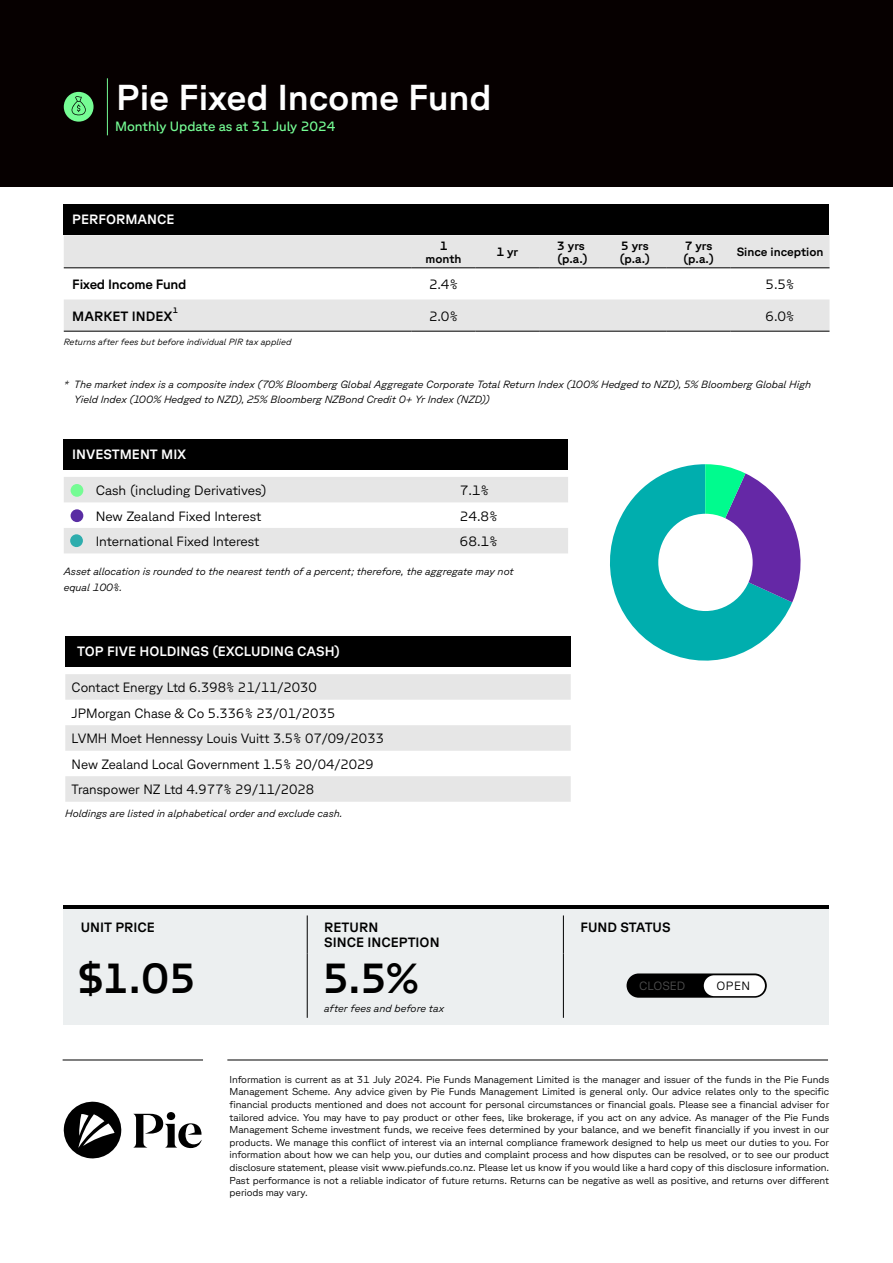
<style>
.page{position:relative;width:893px;height:1263px;background:#fff}
.page>*{position:absolute;margin:0;border:0;box-sizing:border-box;transform-origin:0 0}
.Performance_summary_table{font:500 42px "GT Planar";color:#000}
.t1{font:500 36px "GT Planar";color:#fff}
.Body_Text{font:300 13.5px "GT Planar";color:#000}
.Body_Text-2{font:500 13.5px/15px "GT Planar";color:#000}
.Body_Text-3{font:500 13.5px "GT Planar";color:#fff}
.t2{font:13.5px "GT Planar";letter-spacing:-.005em;color:#75fc94}
.Body_Text-4{font:500 12px/13.5px "GT Planar";letter-spacing:-.005em;color:#000}
.Performance_summary_table-2{font:300 12px "GT Planar";letter-spacing:-.005em;color:#4d4d4d}
.Performance_summary_table-3{font:300 12px "GT Planar";color:#000}
.body_copy{font:300 10.5px/15.6px "GT Planar Italic 15";color:#000}
.Performance_summary_table-4{font:300 10.5px "GT Planar Italic 15";letter-spacing:.005em;color:#000}
.body_copy-2{font:300 10.05px/12.6px "GT Planar";letter-spacing:-.005em;color:#000;text-align:justify}
.body_copy-3{font:300 9px "GT Planar Italic 15";letter-spacing:.005em;color:#000}
.Body_Text-5{font:500 7.8px "GT Planar";color:#000}
</style>
<div class="page">
<div style="left:0;top:0;width:893px;height:187px;background:#060000"></div>
<hr style="left:107px;top:78px;width:1px;height:57px;background:#75fc94">
<div style="left:64px;top:92px;width:30px;height:30px;background:#75fc94;border-radius:50%"></div>
<svg style="left:72px;top:96px;width:14px;height:19px"></svg>
<div style="left:64px;top:908px;width:765px;height:116px;background:#eceff0"></div>
<div style="left:65px;top:636px;width:506px;height:31px;background:#000"></div>
<svg style="left:65px;top:674px;width:506px;height:128px;fill:#e6e6e6"></svg>
<svg style="left:64px;top:235px;width:765px;height:96px;fill:#e6e6e6"></svg>
<hr style="left:64px;top:331px;width:348px;height:1px;background:#000">
<hr style="left:412px;top:331px;width:63px;height:1px;background:#000">
<hr style="left:475px;top:331px;width:64px;height:1px;background:#000">
<hr style="left:539px;top:331px;width:64px;height:1px;background:#000">
<hr style="left:603px;top:331px;width:64px;height:1px;background:#000">
<hr style="left:667px;top:331px;width:63px;height:1px;background:#000">
<hr style="left:730px;top:331px;width:99px;height:1px;background:#000">
<hr style="left:64px;top:268px;width:348px;height:1px;background:#000">
<hr style="left:412px;top:268px;width:63px;height:1px;background:#000">
<hr style="left:475px;top:268px;width:64px;height:1px;background:#000">
<hr style="left:539px;top:268px;width:64px;height:1px;background:#000">
<hr style="left:603px;top:268px;width:64px;height:1px;background:#000">
<hr style="left:667px;top:268px;width:63px;height:1px;background:#000">
<hr style="left:730px;top:268px;width:99px;height:1px;background:#000">
<div style="left:64px;top:439px;width:504px;height:31px;background:#000"></div>
<svg style="left:64px;top:477px;width:504px;height:76px"></svg>
<div style="left:70px;top:534px;width:13px;height:13px;background:#2eadad;border-radius:50%"></div>
<div style="left:64px;top:205px;width:765px;height:30px;background:#000"></div>
<svg style="left:610px;top:464px;width:191px;height:197px"></svg>
<div style="left:658px;top:514px;width:95px;height:97px;background:#fff;border-radius:50%"></div>
<hr style="left:64px;top:905px;width:765px;height:3px;background:#000">
<hr style="left:307px;top:915px;width:1px;height:38px;background:#000">
<hr style="left:563px;top:915px;width:1px;height:38px;background:#000">
<hr style="left:307px;top:953px;width:1px;height:65px;background:#000">
<hr style="left:563px;top:953px;width:1px;height:65px;background:#000">
<div style="left:627px;top:973px;width:140px;height:25px;background:#000;border-radius:12px"></div>
<div style="left:704px;top:975px;width:61px;height:21px;background:#fff;border-radius:10px"></div>
<div style="left:71px;top:484px;width:12px;height:13px;background:#75fc94;border-radius:50%"></div>
<div style="left:71px;top:509px;width:12px;height:13px;background:#592da3;border-radius:50%"></div>
<hr style="left:63px;top:1059px;width:140px;height:1px;background:#000">
<hr style="left:227px;top:1059px;width:601px;height:1px;background:#000">
<svg style="left:63px;top:1101px;width:59px;height:58px"></svg>
<div style="left:167px;top:1112px;width:8px;height:8px;background:#000;border-radius:50%"></div>
<svg style="left:133px;top:1114px;width:69px;height:34px"></svg>
<p class="t1" style="left:116px;top:76px;width:377px">Pie Fixed Income Fund</p>
<h3 class="t2" style="left:115px;top:119px;width:222px">Monthly Update as at 31 July 2024</h3>
<p class="Body_Text-3" style="left:72px;top:211px;width:104px">PERFORMANCE</p>
<p class="Body_Text-4" style="left:426px;top:238px;width:37px;text-align:center">1 month</p>
<p class="Body_Text-4" style="left:496px;top:245px;width:23px">1 yr</p>
<p class="Body_Text-4" style="left:557px;top:238px;width:32px">3 yrs (p.a.)</p>
<p class="Body_Text-4" style="left:619px;top:238px;width:32px">5 yrs (p.a.)</p>
<p class="Body_Text-4" style="left:683px;top:238px;width:32px">7 yrs (p.a.)</p>
<p class="Body_Text-4" style="left:737px;top:245px;width:88px">Since inception</p>
<p class="Body_Text-2" style="left:72px;top:277px;width:116px">Fixed Income Fund</p>
<p class="Body_Text" style="left:429px;top:277px;width:30px">2.4%</p>
<p class="Body_Text" style="left:766px;top:277px;width:30px">5.5%</p>
<p class="Body_Text-2" style="left:72px;top:308px;width:102px">MARKET INDEX</p>
<p class="Body_Text-5" style="left:173px;top:306px;width:7px">1</p>
<p class="Body_Text" style="left:429px;top:308px;width:30px">2.0%</p>
<p class="Body_Text" style="left:766px;top:308px;width:30px">6.0%</p>
<p class="body_copy-3" style="left:64px;top:337px;width:229px">Returns after fees but before individual PIR tax applied</p>
<p class="body_copy" style="left:74px;top:376px;width:738px;text-indent:-10px">* The market index is a composite index (70% Bloomberg Global Aggregate Corporate Total Return Index (100% Hedged to NZD), 5% Bloomberg Global High<br>Yield Index (100% Hedged to NZD), 25% Bloomberg NZBond Credit 0+ Yr Index (NZD))</p>
<p class="Body_Text-3" style="left:72px;top:446px;width:116px">INVESTMENT MIX</p>
<p class="Body_Text" style="left:96px;top:482px;width:173px">Cash (including Derivatives)</p>
<p class="Body_Text" style="left:460px;top:482px;width:31px">7.1%</p>
<p class="Body_Text" style="left:96px;top:508px;width:167px">New Zealand Fixed Interest</p>
<p class="Body_Text" style="left:460px;top:508px;width:40px">24.8%</p>
<p class="Body_Text" style="left:96px;top:534px;width:165px">International Fixed Interest</p>
<p class="Body_Text" style="left:460px;top:534px;width:40px">68.1%</p>
<p class="body_copy" style="left:64px;top:564px;width:451px">Asset allocation is rounded to the nearest tenth of a percent; therefore, the aggregate may not equal 100%.</p>
<p class="Body_Text-3" style="left:77px;top:643px;width:265px">TOP FIVE HOLDINGS (EXCLUDING CASH)</p>
<p class="Body_Text" style="left:72px;top:680px;width:247px">Contact Energy Ltd 6.398% 21/11/2030</p>
<p class="Body_Text" style="left:72px;top:705px;width:265px">JPMorgan Chase &amp; Co 5.336% 23/01/2035</p>
<p class="Body_Text" style="left:72px;top:731px;width:314px">LVMH Moet Hennessy Louis Vuitt 3.5% 07/09/2033</p>
<p class="Body_Text" style="left:72px;top:756px;width:304px">New Zealand Local Government 1.5% 20/04/2029</p>
<p class="Body_Text" style="left:72px;top:782px;width:244px">Transpower NZ Ltd 4.977% 29/11/2028</p>
<p class="body_copy" style="left:65px;top:806px;width:279px">Holdings are listed in alphabetical order and exclude cash.</p>
<p class="Body_Text-2" style="left:81px;top:920px;width:76px">UNIT PRICE</p>
<p class="Body_Text-2" style="left:324px;top:920px;width:117px">RETURN<br>SINCE INCEPTION</p>
<p class="Body_Text-2" style="left:580px;top:920px;width:92px">FUND STATUS</p>
<p class="Performance_summary_table" style="left:78px;top:953px;width:118px">$1.05</p>
<p class="Performance_summary_table" style="left:324px;top:953px;width:96px">5.5%</p>
<p class="Performance_summary_table-4" style="left:324px;top:1002px;width:121px">after fees and before tax</p>
<p class="Performance_summary_table-2" style="left:639px;top:979px;width:48px">CLOSED</p>
<p class="Performance_summary_table-3" style="left:716px;top:979px;width:35px">OPEN</p>
<p class="body_copy-2" style="left:230px;top:1073px;width:601px">Information is current as at 31 July 2024. Pie Funds Management Limited is the manager and issuer of the funds in the Pie Funds Management Scheme. Any advice given by Pie Funds Management Limited is general only. Our advice relates only to the specific financial products mentioned and does not account for personal circumstances or financial goals. Please see a financial adviser for tailored advice. You may have to pay product or other fees, like brokerage, if you act on any advice. As manager of the Pie Funds Management Scheme investment funds, we receive fees determined by your balance, and we benefit financially if you invest in our products. We manage this conflict of interest via an internal compliance framework designed to help us meet our duties to you. For information about how we can help you, our duties and complaint process and how disputes can be resolved, or to see our product disclosure statement, please visit www.piefunds.co.nz. Please let us know if you would like a hard copy of this disclosure information.<br>Past performance is not a reliable indicator of future returns. Returns can be negative as well as positive, and returns over different periods may vary.</p>
</div>
